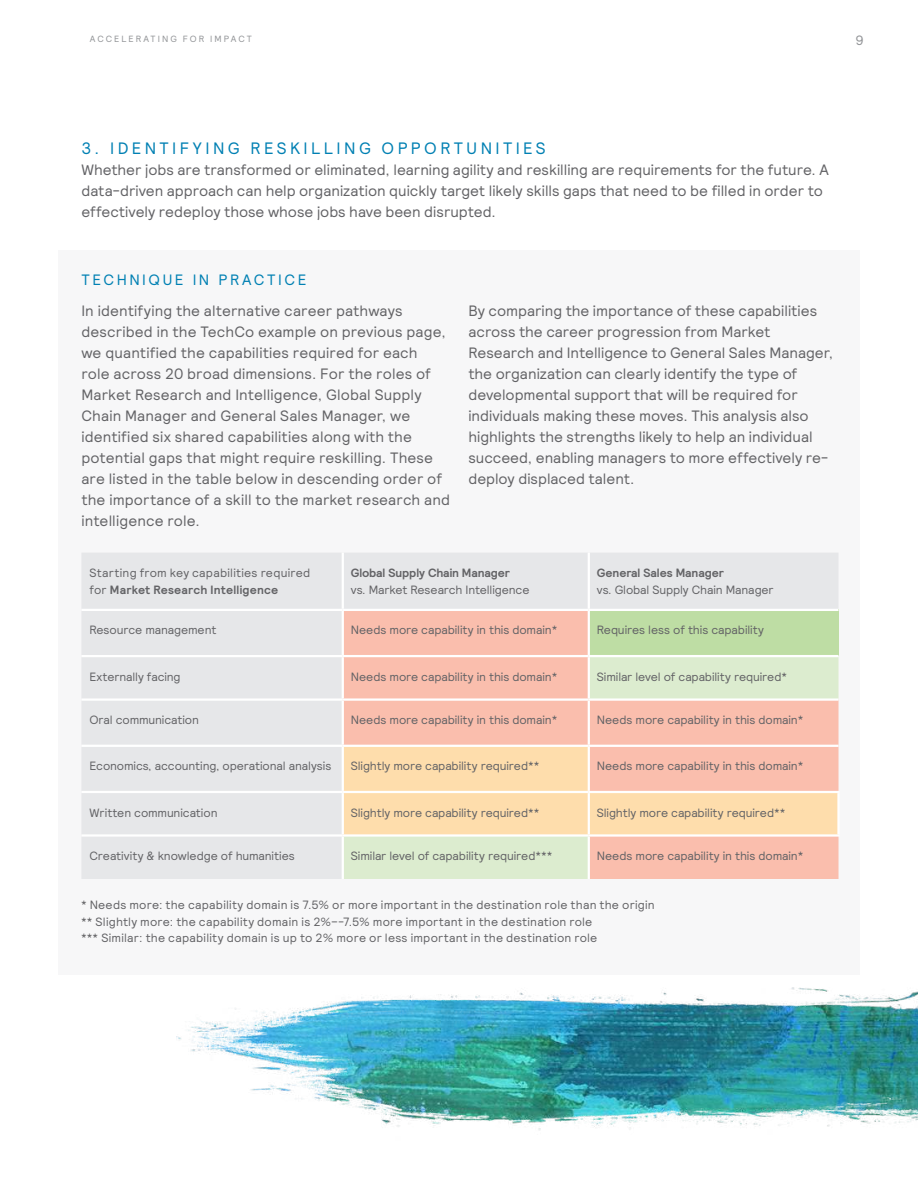
<style>
.page{position:relative;width:918px;height:1188px;background:#fff}
.page>*{position:absolute;margin:0;border:0;box-sizing:border-box;transform-origin:0 0}
.t1{font:16.5px "Relative";letter-spacing:.205em;color:#0080b3}
.t2{font:15px/21px "Relative";color:#636366}
.t3{font:15px "Relative";letter-spacing:.17em;color:#0080b3}
.t4{font:13.5px "Relative";color:#939598}
.t5{font:12px "Relative";letter-spacing:-.005em;color:#636366}
.t6{font:12px/16.5px "Relative";letter-spacing:.02em;color:#636366}
.t7{font:700 12px "Relative";letter-spacing:-.01em;color:#636366}
.t8{font:9px "Relative";letter-spacing:.22em;color:#939598}
.s1{font-weight:700}
</style>
<div class="page">
<div style="left:58px;top:250px;width:802px;height:725px;background:#f7f7f8"></div>
<div style="left:82px;top:553px;width:756px;height:326px;background:#e6e7e9"></div>
<div style="left:344px;top:611px;width:244px;height:44px;background:#fabead"></div>
<div style="left:589px;top:610px;width:250px;height:46px;background:#bedda4"></div>
<svg style="left:344px;top:657px;width:495px;height:222px;fill:#fabead"></svg>
<svg style="left:344px;top:747px;width:495px;height:87px;fill:#feddac"></svg>
<hr style="left:342px;top:553px;width:2px;height:56px;background:#fff">
<hr style="left:588px;top:553px;width:2px;height:56px;background:#fff">
<hr style="left:81px;top:609px;width:262px;height:2px;background:#fff">
<hr style="left:343px;top:609px;width:246px;height:2px;background:#fff">
<hr style="left:342px;top:611px;width:2px;height:44px;background:#fff">
<hr style="left:589px;top:609px;width:250px;height:2px;background:#fff">
<hr style="left:588px;top:611px;width:2px;height:44px;background:#fff">
<hr style="left:81px;top:655px;width:262px;height:2px;background:#fff">
<hr style="left:343px;top:655px;width:246px;height:2px;background:#fff">
<hr style="left:342px;top:657px;width:2px;height:41px;background:#fff">
<hr style="left:589px;top:655px;width:250px;height:2px;background:#fff">
<hr style="left:588px;top:657px;width:2px;height:41px;background:#fff">
<hr style="left:81px;top:698px;width:262px;height:3px;background:#fff">
<hr style="left:343px;top:698px;width:246px;height:3px;background:#fff">
<hr style="left:342px;top:701px;width:2px;height:44px;background:#fff">
<hr style="left:589px;top:698px;width:250px;height:3px;background:#fff">
<hr style="left:588px;top:701px;width:2px;height:44px;background:#fff">
<hr style="left:81px;top:745px;width:262px;height:2px;background:#fff">
<hr style="left:343px;top:745px;width:246px;height:2px;background:#fff">
<hr style="left:342px;top:747px;width:2px;height:44px;background:#fff">
<hr style="left:589px;top:745px;width:250px;height:2px;background:#fff">
<hr style="left:588px;top:747px;width:2px;height:44px;background:#fff">
<hr style="left:81px;top:791px;width:262px;height:2px;background:#fff">
<hr style="left:343px;top:791px;width:246px;height:2px;background:#fff">
<hr style="left:342px;top:793px;width:2px;height:41px;background:#fff">
<hr style="left:81px;top:834px;width:262px;height:3px;background:#fff">
<hr style="left:343px;top:834px;width:246px;height:3px;background:#fff">
<hr style="left:342px;top:837px;width:2px;height:42px;background:#fff">
<hr style="left:588px;top:837px;width:2px;height:42px;background:#fff">
<hr style="left:589px;top:791px;width:251px;height:2px;background:#fff">
<hr style="left:588px;top:793px;width:2px;height:41px;background:#fff">
<hr style="left:837px;top:793px;width:3px;height:41px;background:#fff">
<hr style="left:589px;top:834px;width:251px;height:3px;background:#fff">
<img style="left:176px;top:987px;width:742px;height:144px">
<p class="t8" style="left:90px;top:33px;width:163px">ACCELERATING FOR IMPACT</p>
<p class="t4" style="left:855px;top:32px;width:10px">9</p>
<p class="t1" style="left:81px;top:137px;width:466px">3. IDENTIFYING RESKILLING OPPORTUNITIES</p>
<p class="t2" style="left:81px;top:159px;width:749px">Whether jobs are transformed or eliminated, learning agility and reskilling are requirements for the future. A data-driven approach can help organization quickly target likely skills gaps that need to be filled in order to effectively redeploy those whose jobs have been disrupted.</p>
<p class="t3" style="left:81px;top:270px;width:227px">TECHNIQUE IN PRACTICE</p>
<p class="t2" style="left:81px;top:300px;width:370px">In identifying the alternative career pathways described in the TechCo example on previous page, we quantified the capabilities required for each<br>role across 20 broad dimensions. For the roles of Market Research and Intelligence, Global Supply Chain Manager and General Sales Manager, we identified six shared capabilities along with the potential gaps that might require reskilling. These are listed in the table below in descending order of the importance of a skill to the market research and intelligence role.</p>
<p class="t2" style="left:468px;top:300px;width:366px">By comparing the importance of these capabilities across the career progression from Market Research and Intelligence to General Sales Manager, the organization can clearly identify the type of developmental support that will be required for individuals making these moves. This analysis also highlights the strengths likely to help an individual succeed, enabling managers to more effectively re&shy;deploy displaced talent.</p>
<p class="t6" style="left:90px;top:564px;width:222px">Starting from key capabilities required for <span class="s1">Market Research Intelligence</span></p>
<p class="t7" style="left:351px;top:565px;width:161px">Global Supply Chain Manager</p>
<p class="t7" style="left:597px;top:565px;width:128px">General Sales Manager</p>
<p class="t5" style="left:597px;top:582px;width:178px">vs. Global Supply Chain Manager</p>
<p class="t5" style="left:351px;top:582px;width:180px">vs. Market Research Intelligence</p>
<p class="t5" style="left:90px;top:623px;width:128px">Resource management</p>
<p class="t5" style="left:351px;top:623px;width:208px">Needs more capability in this domain*</p>
<p class="t5" style="left:597px;top:623px;width:169px">Requires less of this capability</p>
<p class="t5" style="left:90px;top:669px;width:93px">Externally facing</p>
<p class="t5" style="left:351px;top:669px;width:208px">Needs more capability in this domain*</p>
<p class="t5" style="left:597px;top:669px;width:192px">Similar level of capability required*</p>
<p class="t5" style="left:90px;top:712px;width:111px">Oral communication</p>
<p class="t5" style="left:351px;top:712px;width:208px">Needs more capability in this domain*</p>
<p class="t5" style="left:597px;top:712px;width:208px">Needs more capability in this domain*</p>
<p class="t5" style="left:90px;top:758px;width:243px">Economics, accounting, operational analysis</p>
<p class="t5" style="left:351px;top:758px;width:190px">Slightly more capability required**</p>
<p class="t5" style="left:597px;top:758px;width:208px">Needs more capability in this domain*</p>
<p class="t5" style="left:90px;top:805px;width:129px">Written communication</p>
<p class="t5" style="left:351px;top:805px;width:190px">Slightly more capability required**</p>
<p class="t5" style="left:597px;top:805px;width:190px">Slightly more capability required**</p>
<p class="t5" style="left:90px;top:848px;width:207px">Creativity &amp; knowledge of humanities</p>
<p class="t5" style="left:351px;top:848px;width:203px">Similar level of capability required***</p>
<p class="t5" style="left:597px;top:848px;width:208px">Needs more capability in this domain*</p>
<p class="t6" style="left:81px;top:897px;width:575px">* Needs more: the capability domain is 7.5% or more important in the destination role than the origin ** Slightly more: the capability domain is 2%–-7.5% more important in the destination role<br>*** Similar: the capability domain is up to 2% more or less important in the destination role</p>
</div>
